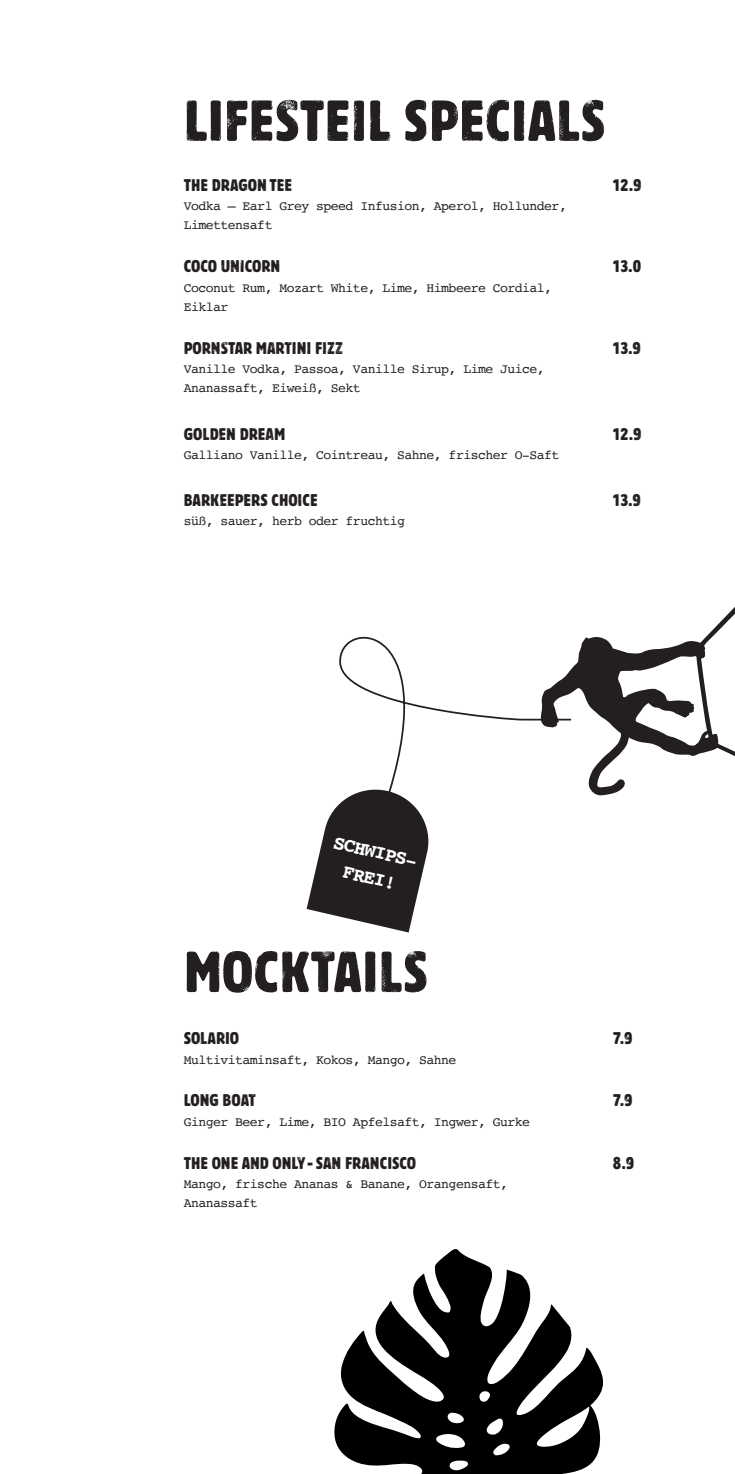
<style>
.page{position:relative;width:735px;height:1474px;background:#fff}
.page>*{position:absolute;margin:0;border:0;box-sizing:border-box;transform-origin:0 0}
.t1{font:59.5px "Wood Heinz No 2";color:#231f20}
.t2{font:700 19.6px/26.4px "Courier";color:#fff;text-align:center}
.t3{font:17.5px "Wood Heinz No 2";color:#231f20}
.t4{font:13.12px/19.2px "Courier";letter-spacing:-.04em;color:#231f20}
</style>
<div class="page">
<svg style="left:306px;top:608px;width:428px;height:324px"></svg>
<svg style="left:334px;top:1249px;width:269px;height:224px;fill:#000001"></svg>
<h1 class="t1" style="left:184px;top:86px;width:423px">LIFESTEIL SPECIALS</h1>
<h3 class="t3" style="left:184px;top:175px;width:110px">THE DRAGON TEE</h3>
<h3 class="t3" style="left:612px;top:175px;width:30px">12.9</h3>
<p class="t4" style="left:184px;top:196px;width:384px">Vodka – Earl Grey speed Infusion, Aperol, Hollunder,<br>Limettensaft</p>
<h3 class="t3" style="left:184px;top:256px;width:98px">COCO UNICORN</h3>
<h3 class="t3" style="left:612px;top:256px;width:30px">13.0</h3>
<p class="t4" style="left:184px;top:277px;width:370px">Coconut Rum, Mozart White, Lime, Himbeere Cordial,<br>Eiklar</p>
<h3 class="t3" style="left:184px;top:338px;width:161px">PORNSTAR MARTINI FIZZ</h3>
<h3 class="t3" style="left:612px;top:338px;width:29px">13.9</h3>
<p class="t4" style="left:184px;top:359px;width:362px">Vanille Vodka, Passoa, Vanille Sirup, Lime Juice,<br>Ananassaft, Eiweiß, Sekt</p>
<h3 class="t3" style="left:184px;top:423px;width:103px">GOLDEN DREAM</h3>
<h3 class="t3" style="left:612px;top:423px;width:30px">12.9</h3>
<p class="t4" style="left:184px;top:444px;width:377px">Galliano Vanille, Cointreau, Sahne, frischer O-Saft</p>
<h3 class="t3" style="left:184px;top:490px;width:135px">BARKEEPERS CHOICE</h3>
<h3 class="t3" style="left:612px;top:490px;width:29px">13.9</h3>
<p class="t4" style="left:184px;top:511px;width:223px">süß, sauer, herb oder fruchtig</p>
<h2 class="t2" style="left:337px;top:828px;width:85px;rotate:13deg">SCHWIPS-<br>FREI!</h2>
<h1 class="t1" style="left:184px;top:937px;width:246px">MOCKTAILS</h1>
<h3 class="t3" style="left:184px;top:1028px;width:57px">SOLARIO</h3>
<h3 class="t3" style="left:612px;top:1028px;width:21px">7.9</h3>
<p class="t4" style="left:184px;top:1049px;width:274px">Multivitaminsaft, Kokos, Mango, Sahne</p>
<h3 class="t3" style="left:184px;top:1090px;width:74px">LONG BOAT</h3>
<h3 class="t3" style="left:612px;top:1090px;width:21px">7.9</h3>
<p class="t4" style="left:184px;top:1111px;width:347px">Ginger Beer, Lime, BIO Apfelsaft, Ingwer, Gurke</p>
<h3 class="t3" style="left:184px;top:1152px;width:234px">THE ONE AND ONLY - SAN FRANCISCO</h3>
<h3 class="t3" style="left:612px;top:1152px;width:23px">8.9</h3>
<p class="t4" style="left:184px;top:1173px;width:325px">Mango, frische Ananas &amp; Banane, Orangensaft,<br>Ananassaft</p>
</div>
